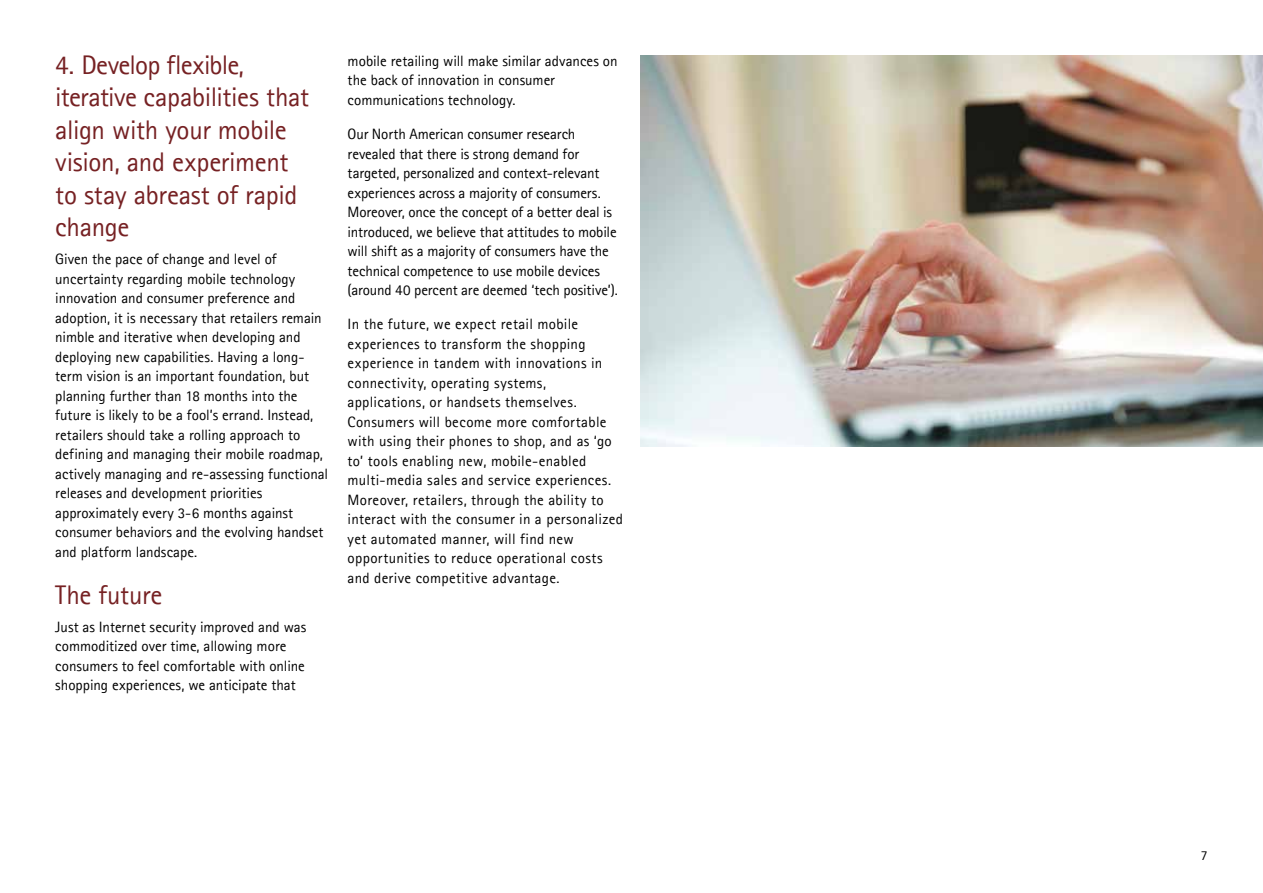
<style>
.page{position:relative;width:1263px;height:893px;background:#fff}
.page>*{position:absolute;margin:0;border:0;box-sizing:border-box;transform-origin:0 0}
.t1{font:27px/32.4px "Agfa Rotis Sans Serif";letter-spacing:-.015em;color:#762123}
.t2{font:15px/19.5px "Agfa Rotis Sans Serif";color:#000}
.t3{font:15px/19.5px "Agfa Rotis Sans Serif";letter-spacing:.02em;color:#000}
.t4{font:13.5px "Agfa Rotis Sans Serif";color:#000}
</style>
<div class="page">
<img style="left:640px;top:55px;width:623px;height:391px">
<h1 class="t1" style="left:55px;top:48px;width:255px">4. Develop flexible, iterative capabilities that align with your mobile vision, and experiment to stay abreast of rapid change</h1>
<p class="t2" style="left:55px;top:249px;width:274px">Given the pace of change and level of uncertainty regarding mobile technology innovation and consumer preference and adoption, it is necessary that retailers remain nimble and iterative when developing and deploying new capabilities. Having a long&shy;term vision is an important foundation, but planning further than 18 months into the future is likely to be a fool’s errand. Instead, retailers should take a rolling approach to defining and managing their mobile roadmap, actively managing and re-assessing functional releases and development priorities approximately every 3-6 months against consumer behaviors and the evolving handset and platform landscape.</p>
<h1 class="t1" style="left:55px;top:578px;width:109px">The future</h1>
<p class="t2" style="left:55px;top:617px;width:253px">Just as Internet security improved and was commoditized over time, allowing more consumers to feel comfortable with online shopping experiences, we anticipate that</p>
<p class="t2" style="left:348px;top:51px;width:271px">mobile retailing will make similar advances on the back of innovation in consumer communications technology.</p>
<p class="t2" style="left:348px;top:124px;width:272px">Our North American consumer research revealed that there is strong demand for targeted, personalized and context-relevant experiences across a majority of consumers.<br>Moreover, once the concept of a better deal is introduced, we believe that attitudes to mobile will shift as a majority of consumers have the technical competence to use mobile devices (around 40 percent are deemed ‘tech positive’).</p>
<p class="t3" style="left:348px;top:314px;width:277px">In the future, we expect retail mobile experiences to transform the shopping experience in tandem with innovations in connectivity, operating systems, applications, or handsets themselves.<br>Consumers will become more comfortable with using their phones to shop, and as ‘go to’ tools enabling new, mobile-enabled multi-media sales and service experiences.<br>Moreover, retailers, through the ability to interact with the consumer in a personalized yet automated manner, will find new opportunities to reduce operational costs and derive competitive advantage.</p>
<p class="t4" style="left:1201px;top:847px;width:8px">7</p>
</div>
